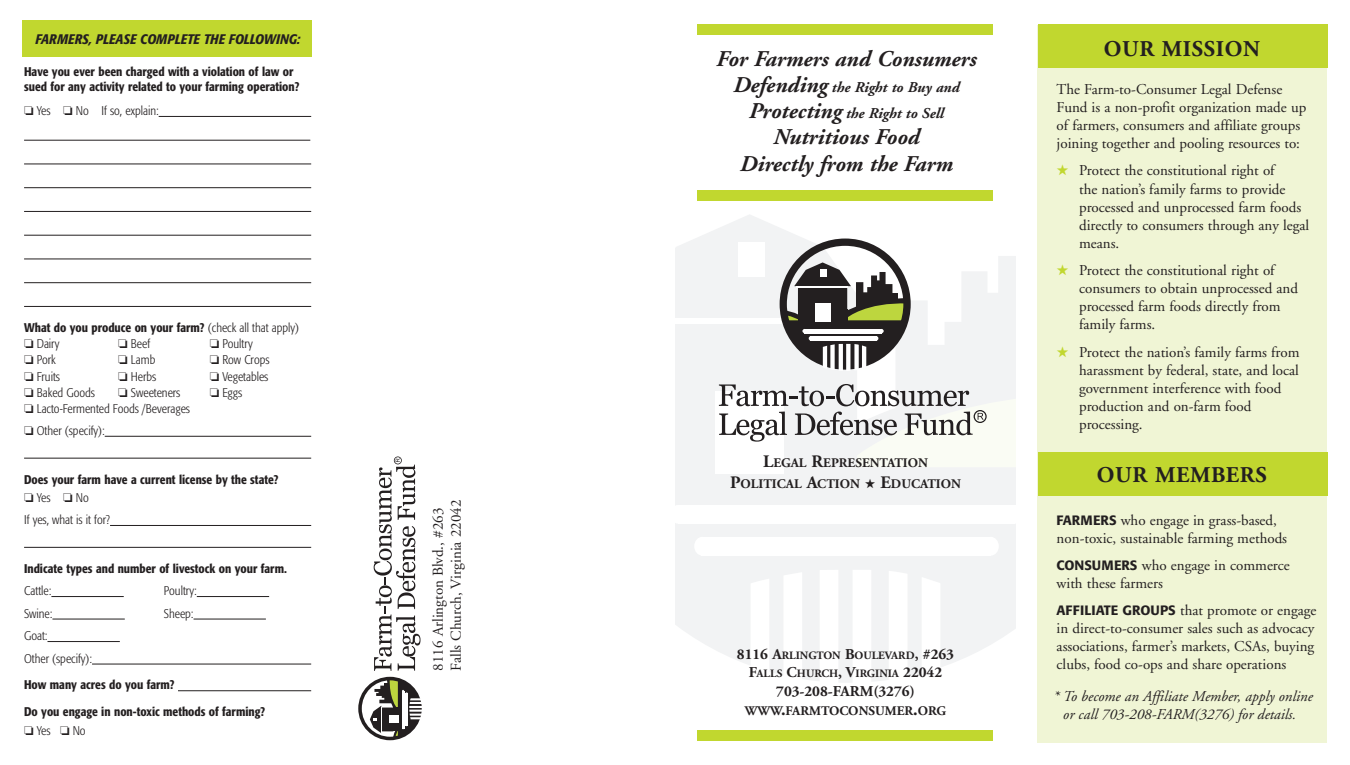
<style>
.page{position:relative;width:1350px;height:765px;background:#fff}
.page>*{position:absolute;margin:0;border:0;box-sizing:border-box;transform-origin:0 0}
.t1{font:italic 700 22.5px/26.2px "Adobe Garamond";color:#231f20;text-align:center}
.t2{font:700 22.5px "Adobe Garamond";letter-spacing:.025em;color:#231f20}
.t3{font:15px/18.1px "Adobe Garamond";color:#231f20}
.t4{font:italic 15px/18.1px "Adobe Garamond";color:#231f20;text-align:center}
.t5{font:italic 700 15px/26.2px "Adobe Garamond";color:#231f20;text-align:center}
.t6{font:700 15px "Adobe Garamond";color:#231f20}
.t7{font:italic 500 condensed 13.75px "Formata";color:#231f20}
.t8{font:700 13.12px/21px "Adobe Garamond";color:#231f20;text-align:center}
.t9{font:500 condensed 12.5px/15px "Formata";color:#231f20}
.t10{font:300 condensed 12.5px/21.9px "Formata";color:#231f20}
.t11{font:700 11.25px/17.5px "Adobe Garamond";color:#231f20;text-align:center}
.s1{font-weight:300}
.s2{font-size:22.5px}
.s3{font-size:17.5px}
.s4{font-size:15px}
.s5{color:#c1d72f}
.s6{font-family:"Formata";font-weight:500;font-size:13.5px}
</style>
<div class="page">
<div style="left:1037px;top:25px;width:290px;height:717px;background:#f0f5d5"></div>
<svg style="left:675px;top:474px;width:340px;height:191px;fill:#f2f3f4"></svg>
<div style="left:675px;top:421px;width:182px;height:53px;background:#f2f3f4"></div>
<svg style="left:675px;top:215px;width:177px;height:206px;fill:#f2f3f4"></svg>
<div style="left:675px;top:318px;width:186px;height:6px;background:#fff"></div>
<div style="left:715px;top:392px;width:69px;height:82px;background:#fff"></div>
<div style="left:678px;top:505px;width:337px;height:19px;background:#fff"></div>
<svg style="left:675px;top:505px;width:3px;height:19px"></svg>
<div style="left:702px;top:537px;width:289px;height:19px;background:#fff"></div>
<div style="left:694px;top:537px;width:16px;height:19px;background:#fff;border-radius:50%"></div>
<div style="left:983px;top:537px;width:16px;height:19px;background:#fff;border-radius:50%"></div>
<svg style="left:744px;top:556px;width:201px;height:127px"></svg>
<hr style="left:159px;top:116px;width:152px;height:1px;background:#231f20">
<hr style="left:24px;top:140px;width:286px;height:1px;background:#231f20">
<hr style="left:24px;top:164px;width:287px;height:1px;background:#231f20">
<hr style="left:24px;top:187px;width:287px;height:1px;background:#231f20">
<hr style="left:24px;top:211px;width:287px;height:1px;background:#231f20">
<hr style="left:24px;top:235px;width:287px;height:1px;background:#231f20">
<hr style="left:24px;top:259px;width:287px;height:1px;background:#231f20">
<hr style="left:24px;top:282px;width:287px;height:1px;background:#231f20">
<hr style="left:24px;top:306px;width:287px;height:1px;background:#231f20">
<hr style="left:105px;top:436px;width:206px;height:1px;background:#231f20">
<hr style="left:24px;top:458px;width:287px;height:1px;background:#231f20">
<hr style="left:110px;top:525px;width:201px;height:1px;background:#231f20">
<hr style="left:24px;top:547px;width:287px;height:1px;background:#231f20">
<hr style="left:51px;top:596px;width:73px;height:1px;background:#231f20">
<hr style="left:197px;top:596px;width:72px;height:1px;background:#231f20">
<hr style="left:52px;top:619px;width:73px;height:1px;background:#231f20">
<hr style="left:194px;top:619px;width:72px;height:1px;background:#231f20">
<hr style="left:48px;top:641px;width:72px;height:1px;background:#231f20">
<hr style="left:92px;top:664px;width:219px;height:1px;background:#231f20">
<hr style="left:178px;top:690px;width:133px;height:1px;background:#231f20">
<div style="left:22px;top:20px;width:290px;height:36px;background:#c1d72f"></div>
<svg style="left:719px;top:239px;width:296px;height:250px"></svg>
<div style="left:697px;top:731px;width:296px;height:10px;background:#c1d72f"></div>
<div style="left:697px;top:24px;width:296px;height:11px;background:#c1d72f"></div>
<div style="left:1038px;top:24px;width:289px;height:44px;background:#c1d72f"></div>
<div style="left:697px;top:190px;width:296px;height:11px;background:#c1d72f"></div>
<div style="left:1038px;top:452px;width:289px;height:44px;background:#c1d72f"></div>
<svg style="left:374px;top:456px;width:47px;height:215px"></svg>
<svg style="left:358px;top:677px;width:64px;height:63px"></svg>
<p class="t7" style="left:36px;top:33px;width:266px">FARMERS, PLEASE COMPLETE THE FOLLOWING:</p>
<p class="t9" style="left:24px;top:66px;width:277px">Have you ever been charged with a violation of law or sued for any activity related to your farming operation?</p>
<p class="t10" style="left:24px;top:101px;width:136px">❏ Yes ❏ No If so, explain:</p>
<p class="t9" style="left:24px;top:320px;width:277px;line-height:16.2px">What do you produce on your farm? <span class="s1">(check all that apply) </span>❏ <span class="s1">Dairy</span></p>
<p class="t10" style="left:118px;top:334px;width:33px">❏ Beef</p>
<p class="t10" style="left:210px;top:334px;width:45px">❏ Poultry</p>
<p class="t10" style="left:24px;top:350px;width:33px">❏ Pork</p>
<p class="t10" style="left:118px;top:350px;width:39px">❏ Lamb</p>
<p class="t10" style="left:210px;top:350px;width:61px">❏ Row Crops</p>
<p class="t10" style="left:24px;top:366px;width:37px">❏ Fruits</p>
<p class="t10" style="left:118px;top:366px;width:40px">❏ Herbs</p>
<p class="t10" style="left:210px;top:366px;width:60px">❏ Vegetables</p>
<p class="t10" style="left:24px;top:383px;width:73px">❏ Baked Goods</p>
<p class="t10" style="left:118px;top:383px;width:64px">❏ Sweeteners</p>
<p class="t10" style="left:210px;top:383px;width:34px">❏ Eggs</p>
<p class="t10" style="left:24px;top:399px;width:168px">❏ Lacto-Fermented Foods /Beverages ❏ Other (specify):</p>
<p class="t9" style="left:24px;top:471px;width:256px;line-height:18.8px">Does your farm have a current license by the state? ❏ <span class="s1">Yes</span> ❏ <span class="s1">No</span></p>
<p class="t10" style="left:24px;top:510px;width:88px">If yes, what is it for?</p>
<p class="t9" style="left:24px;top:562px;width:264px">Indicate types and number of livestock on your farm.</p>
<p class="t10" style="left:24px;top:581px;width:29px">Cattle:</p>
<p class="t10" style="left:164px;top:581px;width:34px">Poultry:</p>
<p class="t10" style="left:24px;top:603px;width:30px">Swine:</p>
<p class="t10" style="left:164px;top:603px;width:31px">Sheep:</p>
<p class="t10" style="left:24px;top:626px;width:69px;line-height:22.5px">Goat:<br>Other (specify):</p>
<p class="t9" style="left:24px;top:673px;width:243px;line-height:26.8px">How many acres do you farm?<br>Do you engage in non-toxic methods of farming?</p>
<p class="t10" style="left:24px;top:721px;width:63px">❏ Yes ❏ No</p>
<p class="t3" style="left:448px;top:671px;width:172px;rotate:-90deg">Falls Church, Virginia 22042</p>
<p class="t3" style="left:430px;top:671px;width:164px;rotate:-90deg">8116 Arlington Blvd., #263</p>
<h1 class="t1" style="left:716px;top:47px;width:262px">For Farmers and Consumers</h1>
<p class="t5" style="left:732px;top:75px;width:228px"><span class="s2">Defending</span> the Right to Buy and<br><span class="s2">Protecting</span> the Right to Sell</p>
<h1 class="t1" style="left:739px;top:126px;width:215px">Nutritious Food<br>Directly from the Farm</h1>
<p class="t8" style="left:730px;top:453px;width:232px"><span class="s3">L</span>EGAL <span class="s3">R</span>EPRESENTATION<br><span class="s3">P</span>OLITICAL <span class="s3">A</span>CTION ★ <span class="s3">E</span>DUCATION</p>
<p class="t11" style="left:737px;top:648px;width:219px"><span class="s4">8116 A</span>RLINGTON <span class="s4">B</span>OULEVARD<span class="s4">, #263<br>F</span>ALLS <span class="s4">C</span>HURCH<span class="s4">, V</span>IRGINIA <span class="s4">22042</span></p>
<p class="t6" style="left:776px;top:685px;width:140px">703-208-FARM(3276)</p>
<p class="t8" style="left:745px;top:702px;width:203px">WWW<span class="s3">.</span>FARMTOCONSUMER<span class="s3">.</span>ORG</p>
<h1 class="t2" style="left:1104px;top:40px;width:158px">OUR MISSION</h1>
<p class="t3" style="left:1057px;top:81px;width:251px">The Farm-to-Consumer Legal Defense Fund is a non-profit organization made up of farmers, consumers and affiliate groups joining together and pooling resources to:</p>
<p class="t3" style="left:1079px;top:163px;width:232px;text-indent:-22px"><span class="s5">★</span> Protect the constitutional right of<br>the nation’s family farms to provide processed and unprocessed farm foods directly to consumers through any legal means.</p>
<p class="t3" style="left:1079px;top:263px;width:220px;text-indent:-22px"><span class="s5">★</span> Protect the constitutional right of consumers to obtain unprocessed and processed farm foods directly from family farms.</p>
<p class="t3" style="left:1079px;top:344px;width:222px;text-indent:-22px"><span class="s5">★</span> Protect the nation’s family farms from harassment by federal, state, and local government interference with food production and on-farm food processing.</p>
<h1 class="t2" style="left:1097px;top:466px;width:171px">OUR MEMBERS</h1>
<p class="t3" style="left:1057px;top:512px;width:232px"><span class="s6">FARMERS</span> who engage in grass-based, non-toxic, sustainable farming methods</p>
<p class="t3" style="left:1057px;top:557px;width:235px"><span class="s6">CONSUMERS</span> who engage in commerce with these farmers</p>
<p class="t3" style="left:1057px;top:603px;width:261px"><span class="s6">AFFILIATE GROUPS</span> that promote or engage in direct-to-consumer sales such as advocacy associations, farmer’s markets, CSAs, buying</p>
<p class="t3" style="left:1057px;top:657px;width:231px">clubs, food co-ops and share operations</p>
<p class="t4" style="left:1053px;top:688px;width:261px">* To become an Affiliate Member, apply online or call 703-208-FARM(3276) for details.</p>
</div>
